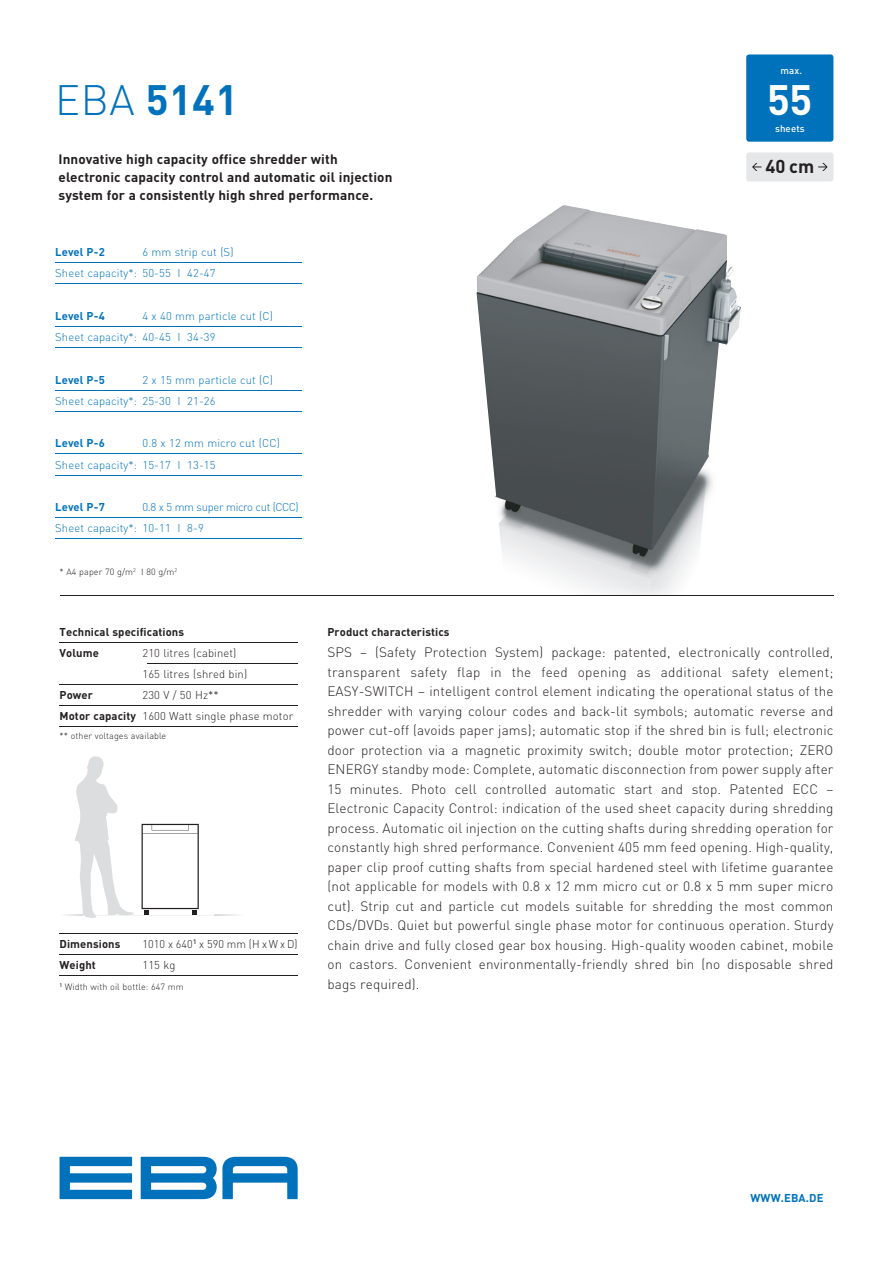
<style>
.page{position:relative;width:893px;height:1263px;background:#fff}
.page>*{position:absolute;margin:0;border:0;box-sizing:border-box;transform-origin:0 0}
.t1{font:700 42px "DIN";color:#0072bc}
.t2{font:700 42px "DIN";color:#fff}
.t3{font:700 18.45px "DIN";color:#231f20}
.t4{font:300 13.5px/19.5px "DIN";letter-spacing:.01em;color:#231f20;text-align:justify}
.t5{font:700 13.5px/18px "DIN";letter-spacing:.01em;color:#231f20}
.t6{font:300 11.25px/21.3px "DIN";letter-spacing:.01em;color:#0072bc}
.t7{font:300 11.25px/21.1px "DIN";letter-spacing:.01em;color:#231f20}
.t8{font:700 11.25px/21.1px "DIN";letter-spacing:.01em;color:#231f20}
.t9{font:700 11.25px "DIN";letter-spacing:.01em;color:#0072bc}
.t10{font:300 11.25px/21.3px "DIN";letter-spacing:-.01em;color:#0072bc}
.t11{font:500 9.75px "DIN";letter-spacing:.01em;color:#fff}
.t12{font:300 9px "DIN";letter-spacing:.01em;color:#231f20}
.s1{font-weight:300}
.s2{font-weight:700}
</style>
<div class="page">
<svg style="left:60px;top:1157px;width:72px;height:42px"></svg>
<svg style="left:141px;top:1157px;width:157px;height:42px"></svg>
<img style="left:476px;top:205px;width:265px;height:390px">
<hr style="left:60px;top:595px;width:773px;height:1px;background:#231f20">
<div style="left:746px;top:54px;width:87px;height:88px;background:#0072bc;border-radius:3px"></div>
<div style="left:746px;top:152px;width:87px;height:29px;background:#e6e7e9;border-radius:3px"></div>
<svg style="left:752px;top:163px;width:9px;height:8px"></svg>
<svg style="left:818px;top:163px;width:10px;height:8px"></svg>
<svg style="left:214px;top:915px;width:24px;height:1px"></svg>
<svg style="left:65px;top:756px;width:149px;height:162px"></svg>
<hr style="left:55px;top:262px;width:247px;height:1px;background:#0072bc">
<hr style="left:55px;top:284px;width:247px;height:1px;background:#0072bc">
<hr style="left:55px;top:326px;width:247px;height:1px;background:#0072bc">
<hr style="left:55px;top:347px;width:247px;height:1px;background:#0072bc">
<hr style="left:55px;top:390px;width:247px;height:1px;background:#0072bc">
<hr style="left:55px;top:411px;width:247px;height:1px;background:#0072bc">
<hr style="left:55px;top:454px;width:247px;height:1px;background:#0072bc">
<hr style="left:55px;top:475px;width:247px;height:1px;background:#0072bc">
<hr style="left:55px;top:517px;width:247px;height:1px;background:#0072bc">
<hr style="left:55px;top:539px;width:247px;height:1px;background:#0072bc">
<hr style="left:60px;top:642px;width:238px;height:1px;background:#231f20">
<hr style="left:147px;top:663px;width:151px;height:1px;background:#231f20">
<hr style="left:60px;top:684px;width:238px;height:1px;background:#231f20">
<hr style="left:60px;top:705px;width:238px;height:1px;background:#231f20">
<hr style="left:60px;top:727px;width:238px;height:1px;background:#231f20">
<hr style="left:60px;top:933px;width:238px;height:1px;background:#231f20">
<hr style="left:60px;top:954px;width:238px;height:1px;background:#231f20">
<hr style="left:60px;top:976px;width:238px;height:1px;background:#231f20">
<h1 class="t1" style="left:55px;top:72px;width:184px"><span class="s1">EBA</span> 5141</h1>
<p class="t5" style="left:58px;top:150px;width:336px">Innovative high capacity office shredder with electronic capacity control and automatic oil injection system for a consistently high shred performance.</p>
<p class="t6" style="left:55px;top:241px;width:180px;text-indent:87px">6 mm strip cut (S)<br>Sheet capacity*: 50-55 I 42-47</p>
<p class="t9" style="left:55px;top:308px;width:51px">Level P-4</p>
<p class="t9" style="left:55px;top:245px;width:51px">Level P-2</p>
<p class="t6" style="left:55px;top:305px;width:219px;text-indent:87px">4 x 40 mm particle cut (C)<br>Sheet capacity*: 40-45 I 34-39</p>
<p class="t9" style="left:55px;top:372px;width:51px">Level P-5</p>
<p class="t6" style="left:55px;top:369px;width:219px;text-indent:87px">2 x 15 mm particle cut (C)<br>Sheet capacity*: 25-30 I 21-26</p>
<p class="t9" style="left:55px;top:436px;width:51px">Level P-6</p>
<p class="t6" style="left:55px;top:433px;width:226px;text-indent:87px">0.8 x 12 mm micro cut (CC)<br>Sheet capacity*: 15-17 I 13-15</p>
<p class="t9" style="left:55px;top:500px;width:51px">Level P-7</p>
<p class="t10" style="left:55px;top:496px;width:245px;text-indent:87px">0.8 x 5 mm super micro cut (CCC)<br>Sheet capacity*: 10-11 I 8-9</p>
<p class="t12" style="left:60px;top:567px;width:119px">* A4 paper 70 g/m<sup>2</sup> I 80 g/m<sup>2</sup></p>
<p class="t11" style="left:780px;top:65px;width:23px">max.</p>
<h1 class="t2" style="left:767px;top:72px;width:47px">55</h1>
<p class="t11" style="left:775px;top:122px;width:31px">sheets</p>
<h2 class="t3" style="left:765px;top:154px;width:51px">40 cm</h2>
<p class="t8" style="left:60px;top:620px;width:126px">Technical specifications<br>Volume</p>
<p class="t7" style="left:142px;top:642px;width:106px">210 litres (cabinet)<br>165 litres (shred bin)</p>
<p class="t7" style="left:60px;top:684px;width:235px;text-indent:83px">230 V / 50 Hz**<br><span class="s2">Motor capacity</span> 1600 Watt single phase motor</p>
<p class="t8" style="left:60px;top:684px;width:35px">Power</p>
<p class="t12" style="left:60px;top:730px;width:108px">** other voltages available</p>
<p class="t8" style="left:60px;top:933px;width:62px">Dimensions</p>
<p class="t7" style="left:142px;top:933px;width:157px">1010 x 640<sup>1</sup> x 590 mm (H x W x D)</p>
<p class="t8" style="left:60px;top:954px;width:38px">Weight</p>
<p class="t7" style="left:142px;top:954px;width:35px">115 kg</p>
<p class="t12" style="left:60px;top:982px;width:126px"><sup>1</sup> Width with oil bottle: 647 mm</p>
<p class="t8" style="left:327px;top:620px;width:124px">Product characteristics</p>
<p class="t4" style="left:327px;top:642px;width:508px">SPS – (Safety Protection System) package: patented, electronically controlled, transparent safety flap in the feed opening as additional safety element; EASY-SWITCH – intelligent control element indicating the operational status of the shredder with varying colour codes and back-lit symbols; automatic reverse and power cut-off (avoids paper jams); automatic stop if the shred bin is full; electronic door protection via a magnetic proximity switch; double motor protection; ZERO ENERGY standby mode: Complete, automatic disconnection from power supply after 15 minutes. Photo cell controlled automatic start and stop. Patented ECC – Electronic Capacity Control: indication of the used sheet capacity during shredding process. Automatic oil injection on the cutting shafts during shredding operation for constantly high shred performance. Convenient 405 mm feed opening. High-quality, paper clip proof cutting shafts from special hardened steel with lifetime guarantee (not applicable for models with 0.8 x 12 mm micro cut or 0.8 x 5 mm super micro cut). Strip cut and particle cut models suitable for shredding the most common CDs/DVDs. Quiet but powerful single phase motor for continuous operation. Sturdy chain drive and fully closed gear box housing. High- quality wooden cabinet, mobile on castors. Convenient environmentally-friendly shred bin (no disposable shred bags required).</p>
<p class="t9" style="left:750px;top:1191px;width:74px">WWW.EBA.DE</p>
</div>
